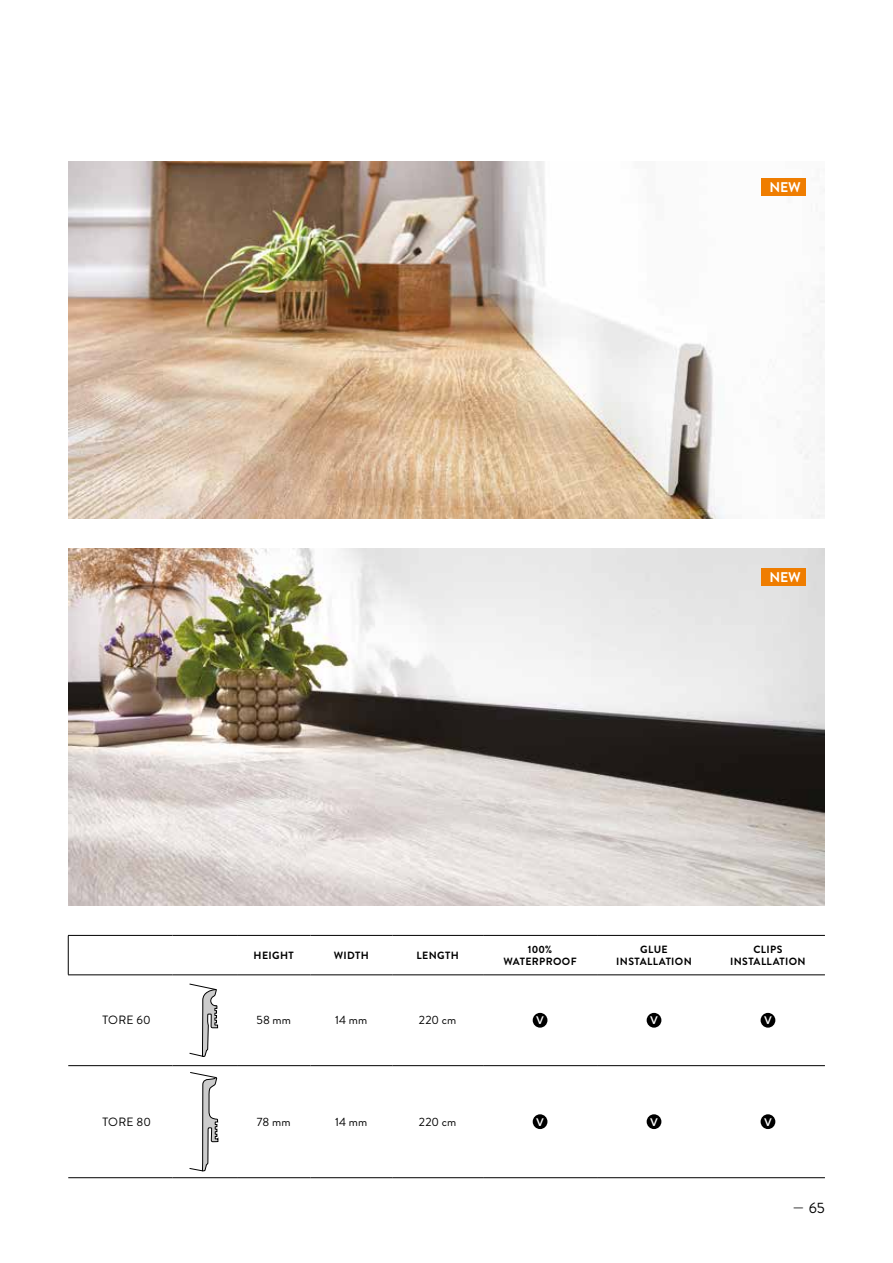
<style>
.page{position:relative;width:893px;height:1263px;background:#fff}
.page>*{position:absolute;margin:0;border:0;box-sizing:border-box;transform-origin:0 0}
.t1{font:500 15px "Lato";color:#fff}
.t2{font:15px "Brandon Grotesque";color:#000}
.t3{font:700 14.1px "Brandon Grotesque";letter-spacing:-.015em;color:#fff}
.t4{font:12px "Brandon Grotesque";letter-spacing:.015em;color:#000}
.t5{font:700 10.5px/12px "Brandon Grotesque";letter-spacing:.03em;color:#000;text-align:center}
</style>
<div class="page">
<img style="left:68px;top:162px;width:757px;height:357px">
<img style="left:68px;top:549px;width:756px;height:357px">
<hr style="left:68px;top:1065px;width:105px;height:1px;background:#000">
<hr style="left:173px;top:1065px;width:64px;height:1px;background:#000">
<hr style="left:237px;top:1065px;width:73px;height:1px;background:#000">
<hr style="left:310px;top:1065px;width:82px;height:1px;background:#000">
<hr style="left:483px;top:1065px;width:114px;height:1px;background:#000">
<hr style="left:597px;top:1065px;width:114px;height:1px;background:#000">
<hr style="left:711px;top:1065px;width:114px;height:1px;background:#000">
<hr style="left:68px;top:1177px;width:105px;height:1px;background:#000">
<hr style="left:173px;top:1177px;width:64px;height:1px;background:#000">
<hr style="left:237px;top:1177px;width:73px;height:1px;background:#000">
<hr style="left:310px;top:1177px;width:82px;height:1px;background:#000">
<hr style="left:483px;top:1177px;width:114px;height:1px;background:#000">
<hr style="left:597px;top:1177px;width:114px;height:1px;background:#000">
<hr style="left:711px;top:1177px;width:114px;height:1px;background:#000">
<hr style="left:392px;top:974px;width:91px;height:1px;background:#000">
<hr style="left:392px;top:1065px;width:91px;height:1px;background:#000">
<hr style="left:392px;top:1177px;width:91px;height:1px;background:#000">
<hr style="left:68px;top:935px;width:105px;height:1px;background:#000">
<hr style="left:68px;top:936px;width:1px;height:39px;background:#000">
<hr style="left:173px;top:935px;width:64px;height:1px;background:#000">
<hr style="left:237px;top:935px;width:73px;height:1px;background:#000">
<hr style="left:310px;top:935px;width:82px;height:1px;background:#000">
<hr style="left:392px;top:935px;width:91px;height:1px;background:#000">
<hr style="left:483px;top:935px;width:114px;height:1px;background:#000">
<hr style="left:597px;top:935px;width:114px;height:1px;background:#000">
<hr style="left:711px;top:935px;width:114px;height:1px;background:#000">
<hr style="left:68px;top:974px;width:105px;height:1px;background:#000">
<hr style="left:173px;top:974px;width:64px;height:1px;background:#000">
<hr style="left:237px;top:974px;width:73px;height:1px;background:#000">
<hr style="left:310px;top:974px;width:82px;height:1px;background:#000">
<hr style="left:483px;top:974px;width:114px;height:1px;background:#000">
<hr style="left:597px;top:974px;width:114px;height:1px;background:#000">
<hr style="left:711px;top:974px;width:114px;height:1px;background:#000">
<svg style="left:189px;top:984px;width:29px;height:73px"></svg>
<div style="left:533px;top:1013px;width:14px;height:15px;background:#000;border-radius:50%"></div>
<div style="left:647px;top:1013px;width:14px;height:15px;background:#000;border-radius:50%"></div>
<div style="left:761px;top:1013px;width:14px;height:15px;background:#000;border-radius:50%"></div>
<svg style="left:189px;top:1072px;width:30px;height:107px"></svg>
<div style="left:533px;top:1114px;width:14px;height:15px;background:#000;border-radius:50%"></div>
<div style="left:647px;top:1114px;width:14px;height:15px;background:#000;border-radius:50%"></div>
<div style="left:761px;top:1114px;width:14px;height:15px;background:#000;border-radius:50%"></div>
<div style="left:761px;top:179px;width:45px;height:17px;background:#ef7d00"></div>
<div style="left:761px;top:568px;width:45px;height:18px;background:#ef7d00"></div>
<h2 class="t3" style="left:769px;top:178px;width:33px">NEW</h2>
<h2 class="t3" style="left:769px;top:567px;width:33px">NEW</h2>
<p class="t5" style="left:254px;top:949px;width:42px">HEIGHT</p>
<p class="t5" style="left:334px;top:949px;width:36px">WIDTH</p>
<p class="t5" style="left:416px;top:949px;width:44px">LENGTH</p>
<p class="t5" style="left:503px;top:943px;width:75px">100%<br>WATERPROOF</p>
<p class="t5" style="left:616px;top:943px;width:77px">GLUE<br>INSTALLATION</p>
<p class="t5" style="left:730px;top:943px;width:77px">CLIPS<br>INSTALLATION</p>
<p class="t4" style="left:102px;top:1012px;width:50px">TORE 60</p>
<p class="t4" style="left:256px;top:1012px;width:36px">58 mm</p>
<p class="t4" style="left:335px;top:1012px;width:34px">14 mm</p>
<p class="t4" style="left:419px;top:1012px;width:39px">220 cm</p>
<h1 class="t1" style="left:536px;top:1008px;width:9px">v</h1>
<h1 class="t1" style="left:650px;top:1008px;width:9px">v</h1>
<h1 class="t1" style="left:764px;top:1008px;width:9px">v</h1>
<p class="t4" style="left:102px;top:1113px;width:50px">TORE 80</p>
<p class="t4" style="left:257px;top:1113px;width:35px">78 mm</p>
<p class="t4" style="left:335px;top:1113px;width:34px">14 mm</p>
<p class="t4" style="left:419px;top:1113px;width:39px">220 cm</p>
<h1 class="t1" style="left:536px;top:1109px;width:9px">v</h1>
<h1 class="t1" style="left:650px;top:1109px;width:9px">v</h1>
<h1 class="t1" style="left:764px;top:1109px;width:9px">v</h1>
<h1 class="t2" style="left:792px;top:1197px;width:34px">— 65</h1>
</div>
